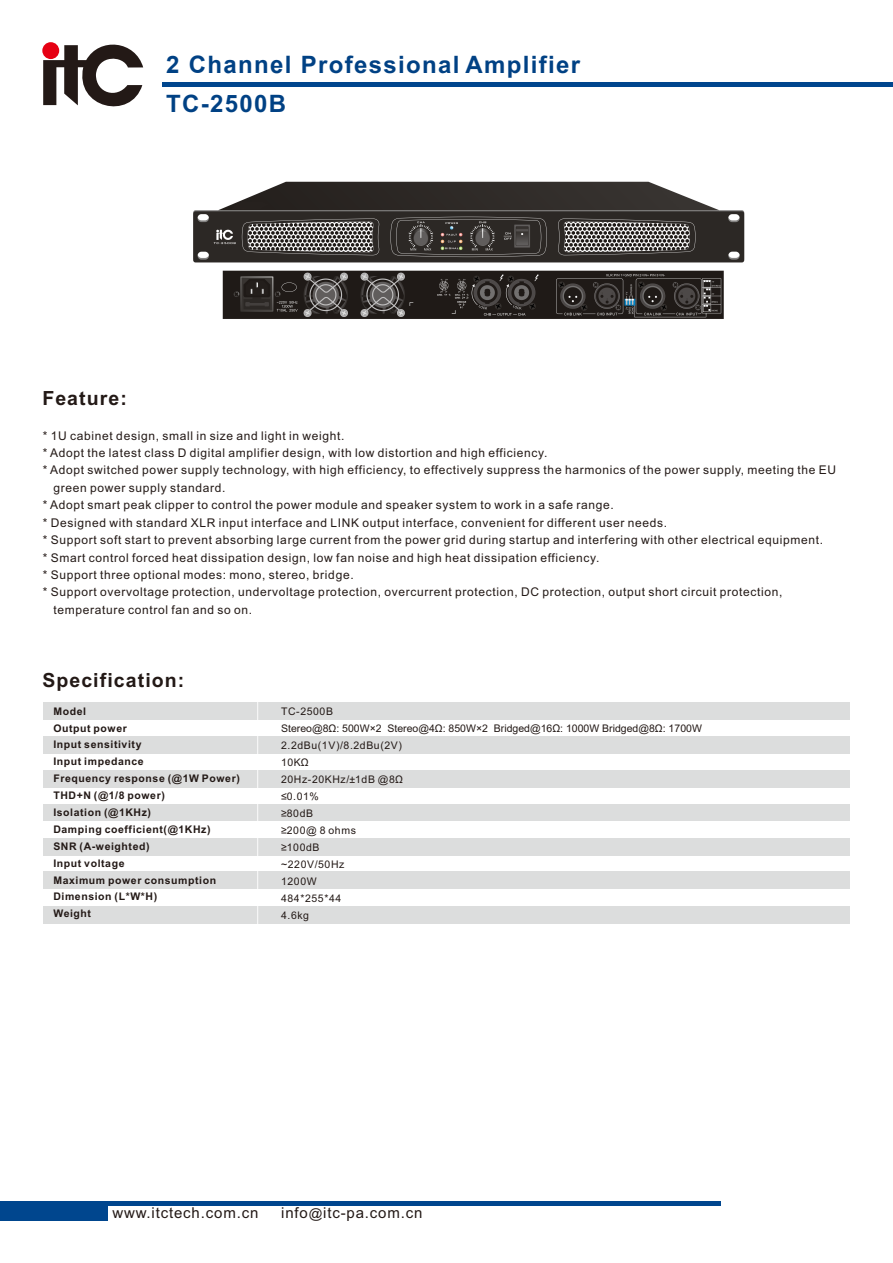
<style>
.page{position:relative;width:893px;height:1263px;background:#fff}
.page>*{position:absolute;margin:0;border:0;box-sizing:border-box;transform-origin:0 0}
.t1{font:700 24px "Arial";letter-spacing:.055em;color:#004184}
.t2{font:700 19.5px "Arial";letter-spacing:.055em;color:#231916}
.t3{font:15px "Arial";letter-spacing:.055em;color:#231916}
.t4{font:12px "Arial";letter-spacing:.055em;color:#231916}
.t5{font:700 10.5px/17px "Arial";letter-spacing:.055em;color:#231916}
.t6{font:10.5px/17px "Arial";letter-spacing:.055em;color:#231916}
.s1{font-size:13.5px}
</style>
<div class="page">
<hr style="left:0;top:1202px;width:720px;height:4px;background:#00468e">
<div style="left:0;top:1202px;width:108px;height:18px;background:#00468e"></div>
<hr style="left:163px;top:82px;width:730px;height:4px;background:#00468e">
<svg style="left:43px;top:42px;width:100px;height:65px"></svg>
<div style="left:44px;top:736px;width:806px;height:18px;background:#dcdddd"></div>
<div style="left:44px;top:702px;width:806px;height:18px;background:#dcdddd"></div>
<div style="left:44px;top:770px;width:806px;height:18px;background:#dcdddd"></div>
<div style="left:44px;top:804px;width:806px;height:17px;background:#dcdddd"></div>
<div style="left:44px;top:838px;width:806px;height:17px;background:#dcdddd"></div>
<div style="left:44px;top:871px;width:806px;height:18px;background:#dcdddd"></div>
<div style="left:44px;top:906px;width:806px;height:18px;background:#dcdddd"></div>
<hr style="left:257px;top:701px;width:1px;height:232px;background:#fff">
<img style="left:193px;top:181px;width:552px;height:138px">
<h1 class="t1" style="left:166px;top:48px;width:415px">2 Channel Professional Amplifier</h1>
<h1 class="t1" style="left:166px;top:95px;width:122px">TC-2500B</h1>
<h2 class="t2" style="left:42px;top:391px;width:86px">Feature:</h2>
<p class="t4" style="left:43px;top:431px;width:303px">* 1U cabinet design, small in size and light in weight.</p>
<p class="t4" style="left:43px;top:448px;width:506px">* Adopt the latest class D digital amplifier design, with low distortion and high efficiency.</p>
<p class="t4" style="left:43px;top:466px;width:795px">* Adopt switched power supply technology, with high efficiency, to effectively suppress the harmonics of the power supply, meeting the EU</p>
<p class="t4" style="left:54px;top:483px;width:174px">green power supply standard.</p>
<p class="t4" style="left:43px;top:500px;width:572px">* Adopt smart peak clipper to control the power module and speaker system to work in a safe range.</p>
<p class="t4" style="left:43px;top:518px;width:626px">* Designed with standard XLR input interface and LINK output interface, convenient for different user needs.</p>
<p class="t4" style="left:43px;top:535px;width:782px">* Support soft start to prevent absorbing large current from the power grid during startup and interfering with other electrical equipment.</p>
<p class="t4" style="left:43px;top:553px;width:558px">* Smart control forced heat dissipation design, low fan noise and high heat dissipation efficiency.</p>
<p class="t4" style="left:43px;top:570px;width:312px">* Support three optional modes: mono, stereo, bridge.</p>
<p class="t4" style="left:43px;top:588px;width:741px">* Support overvoltage protection, undervoltage protection, overcurrent protection, DC protection, output short circuit protection,</p>
<p class="t4" style="left:53px;top:605px;width:200px">temperature control fan and so on.</p>
<h2 class="t2" style="left:42px;top:673px;width:143px">Specification:</h2>
<p class="t5" style="left:53px;top:703px;width:188px">Model<br>Output power<br>Input sensitivity<br>Input impedance<br>Frequency response (@1W Power)<br>THD+N (@1/8 power)<br>Isolation (@1KHz)<br>Damping coefficient(@1KHz)<br>SNR (A-weighted)<br>Input voltage<br>Maximum power consumption<br>Dimension (L*W*H)<br>Weight</p>
<p class="t6" style="left:281px;top:704px;width:422px">TC-2500B<br>Stereo@8Ω: 500W×2 Stereo@4Ω: 850W×2 Bridged@16Ω: 1000W Bridged@8Ω: 1700W<br>2.2dBu(1V)/8.2dBu(2V)<br>10KΩ<br>20Hz-20KHz/±1dB @8Ω<br>≤0.01%<br>≥80dB<br>≥200@ 8 ohms<br>≥100dB<br>~220V/50Hz<br>1200W<br>484*255*44<br>4.6kg</p>
<p class="t3" style="left:112px;top:1207px;width:147px">www.itctech.com.cn</p>
<p class="t3" style="left:281px;top:1207px;width:143px">info<span class="s1">@</span>itc-pa.com.cn</p>
</div>
